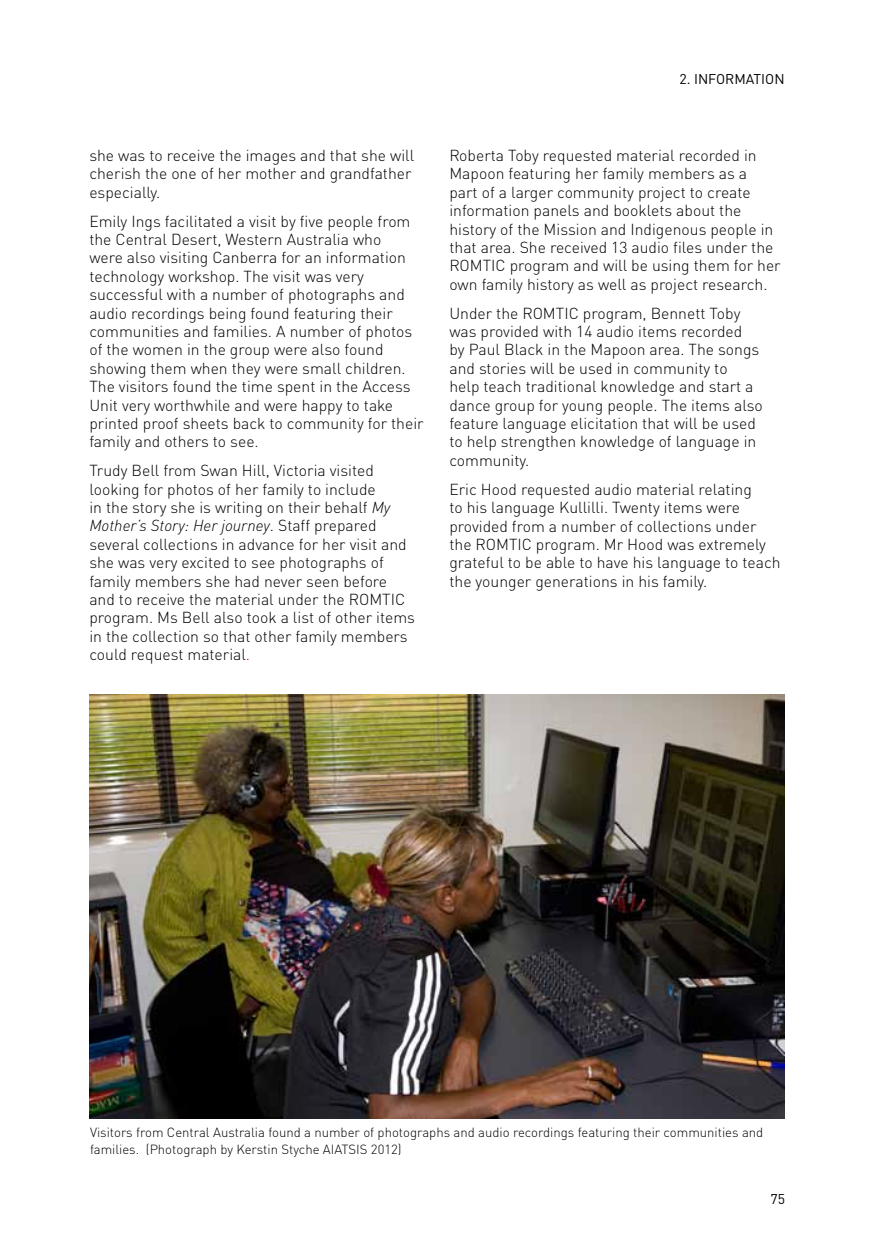
<style>
.page{position:relative;width:874px;height:1241px;background:#fff}
.page>*{position:absolute;margin:0;border:0;box-sizing:border-box;transform-origin:0 0}
.t1{font:300 15.75px/18.4px "DINOT";color:#000}
.t2{font:14px "DINOT";color:#000}
.t3{font:300 13.12px/16.6px "DINOT";color:#000}
.s1{font-style:italic}
.s2{color:#c00000}
</style>
<div class="page">
<img style="left:89px;top:694px;width:695px;height:424px">
<p class="t2" style="left:679px;top:70px;width:106px">2. INFORMATION</p>
<p class="t1" style="left:89px;top:146px;width:326px">she was to receive the images and that she will cherish the one of her mother and grandfather especially.</p>
<p class="t1" style="left:89px;top:211px;width:335px">Emily Ings facilitated a visit by five people from the Central Desert, Western Australia who<br>were also visiting Canberra for an information technology workshop. The visit was very successful with a number of photographs and audio recordings being found featuring their communities and families. A number of photos of the women in the group were also found showing them when they were small children.<br>The visitors found the time spent in the Access Unit very worthwhile and were happy to take printed proof sheets back to community for their family and others to see.</p>
<p class="t1" style="left:89px;top:461px;width:327px">Trudy Bell from Swan Hill, Victoria visited looking for photos of her family to include<br>in the story she is writing on their behalf <span class="s1">My Mother’s Story: Her journey</span>. Staff prepared several collections in advance for her visit and she was very excited to see photographs of family members she had never seen before and to receive the material under the ROMTIC program. Ms Bell also took a list of other items in the collection so that other family members could request material<span class="s2">.</span></p>
<p class="t1" style="left:449px;top:146px;width:332px">Roberta Toby requested material recorded in Mapoon featuring her family members as a<br>part of a larger community project to create information panels and booklets about the history of the Mission and Indigenous people in that area. She received 13 audio files under the ROMTIC program and will be using them for her own family history as well as project research.</p>
<p class="t1" style="left:449px;top:303px;width:315px">Under the ROMTIC program, Bennett Toby was provided with 14 audio items recorded<br>by Paul Black in the Mapoon area. The songs and stories will be used in community to<br>help teach traditional knowledge and start a dance group for young people. The items also feature language elicitation that will be used to help strengthen knowledge of language in community.</p>
<p class="t1" style="left:449px;top:479px;width:332px">Eric Hood requested audio material relating<br>to his language Kullilli. Twenty items were provided from a number of collections under the ROMTIC program. Mr Hood was extremely grateful to be able to have his language to teach the younger generations in his family.</p>
<p class="t3" style="left:90px;top:1124px;width:674px">Visitors from Central Australia found a number of photographs and audio recordings featuring their communities and families. (Photograph by Kerstin Styche AIATSIS 2012)</p>
<p class="t2" style="left:770px;top:1189px;width:16px">75</p>
</div>
